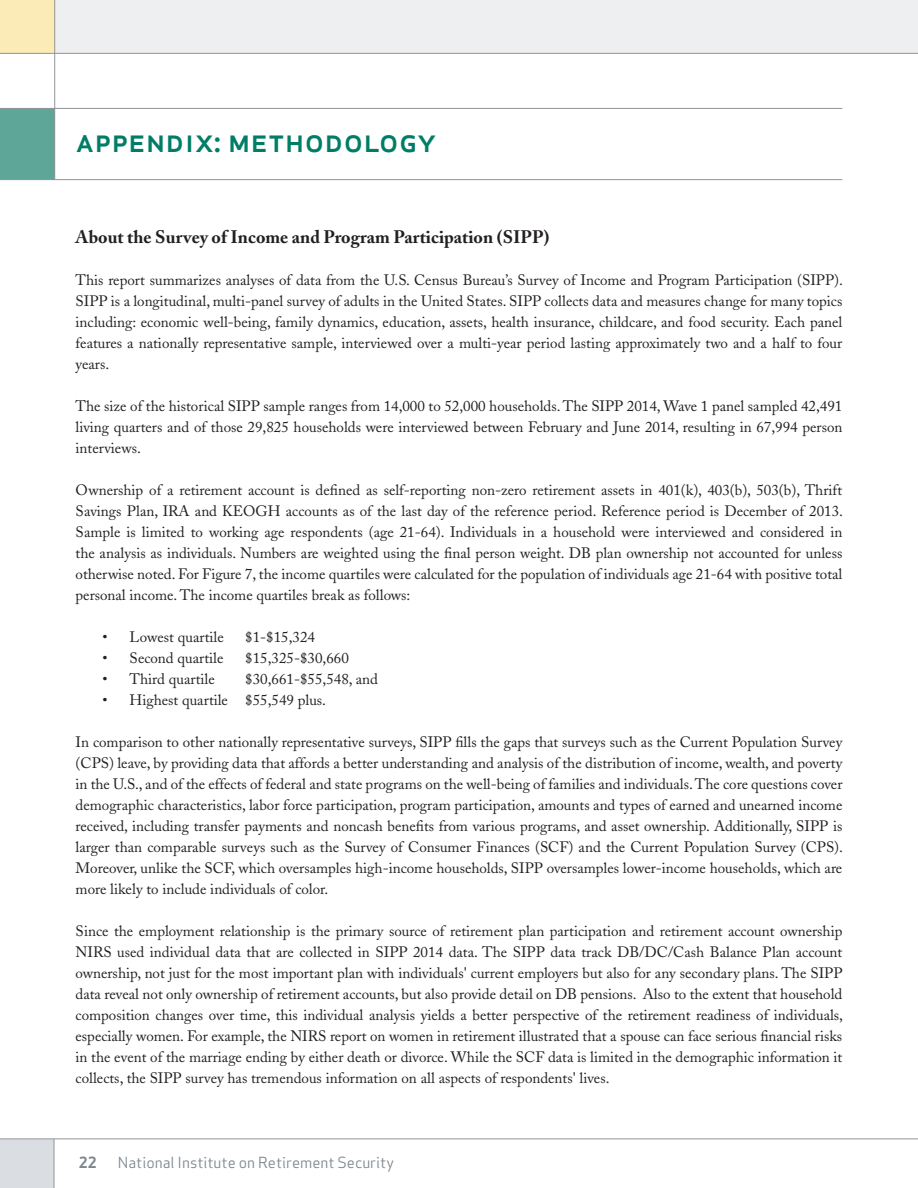
<style>
.page{position:relative;width:918px;height:1188px;background:#fff}
.page>*{position:absolute;margin:0;border:0;box-sizing:border-box;transform-origin:0 0}
.t1{font:33px "Apex Sans Medium C";color:#007d67}
.Endnote_Text{font:700 18px "Adobe Caslon";color:#231f20}
.Endnote_Text-2{font:15px/21px "Adobe Caslon";color:#231f20;text-align:justify}
.t2{font:15px "Apex Sans Book T";color:#7c868d}
.t3{font:15px "Apex Sans Bold C";color:#7c868d}
</style>
<div class="page">
<div style="left:0;top:1139px;width:54px;height:49px;background:#dadee2"></div>
<hr style="left:54px;top:1139px;width:1px;height:49px;background:#939598">
<hr style="left:0;top:1138px;width:918px;height:1px;background:#939598">
<div style="left:0;top:0;width:918px;height:53px;background:#edeff1"></div>
<div style="left:0;top:0;width:54px;height:53px;background:#fbecb7"></div>
<hr style="left:0;top:53px;width:918px;height:1px;background:#939598">
<div style="left:0;top:109px;width:55px;height:71px;background:#5da698"></div>
<hr style="left:0;top:179px;width:842px;height:1px;background:#939598">
<hr style="left:0;top:108px;width:842px;height:1px;background:#939598">
<hr style="left:54px;top:0;width:1px;height:179px;background:#939598">
<p class="t1" style="left:76px;top:118px;width:363px">appendix: methodology</p>
<p class="Endnote_Text" style="left:76px;top:226px;width:475px">About the Survey of Income and Program Participation (SIPP)</p>
<p class="Endnote_Text-2" style="left:76px;top:270px;width:769px">This report summarizes analyses of data from the U.S. Census Bureau’s Survey of Income and Program Participation (SIPP).<br>SIPP is a longitudinal, multi-panel survey of adults in the United States. SIPP collects data and measures change for many topics including: economic well-being, family dynamics, education, assets, health insurance, childcare, and food security. Each panel features a nationally representative sample, interviewed over a multi-year period lasting approximately two and a half to four years.</p>
<p class="Endnote_Text-2" style="left:76px;top:396px;width:768px">The size of the historical SIPP sample ranges from 14,000 to 52,000 households. The SIPP 2014, Wave 1 panel sampled 42,491 living quarters and of those 29,825 households were interviewed between February and June 2014, resulting in 67,994 person interviews.</p>
<p class="Endnote_Text-2" style="left:76px;top:480px;width:769px">Ownership of a retirement account is defined as self-reporting non-zero retirement assets in 401(k), 403(b), 503(b), Thrift Savings Plan, IRA and KEOGH accounts as of the last day of the reference period. Reference period is December of 2013.<br>Sample is limited to working age respondents (age 21-64). Individuals in a household were interviewed and considered in the analysis as individuals. Numbers are weighted using the final person weight. DB plan ownership not accounted for unless otherwise noted. For Figure 7, the income quartiles were calculated for the population of individuals age 21-64 with positive total personal income. The income quartiles break as follows:</p>
<p class="Endnote_Text-2" style="left:103px;top:627px;width:123px">• Lowest quartile</p>
<p class="Endnote_Text-2" style="left:245px;top:627px;width:71px">$1-$15,324</p>
<p class="Endnote_Text-2" style="left:103px;top:648px;width:122px">• Second quartile</p>
<p class="Endnote_Text-2" style="left:245px;top:648px;width:105px">$15,325-$30,660</p>
<p class="Endnote_Text-2" style="left:103px;top:669px;width:114px">• Third quartile</p>
<p class="Endnote_Text-2" style="left:245px;top:669px;width:134px">$30,661-$55,548, and</p>
<p class="Endnote_Text-2" style="left:103px;top:690px;width:225px">• Highest quartile $55,549 plus.</p>
<p class="Endnote_Text-2" style="left:76px;top:732px;width:769px">In comparison to other nationally representative surveys, SIPP fills the gaps that surveys such as the Current Population Survey (CPS) leave, by providing data that affords a better understanding and analysis of the distribution of income, wealth, and poverty in the U.S., and of the effects of federal and state programs on the well-being of families and individuals. The core questions cover demographic characteristics, labor force participation, program participation, amounts and types of earned and unearned income received, including transfer payments and noncash benefits from various programs, and asset ownership. Additionally, SIPP is larger than comparable surveys such as the Survey of Consumer Finances (SCF) and the Current Population Survey (CPS).<br>Moreover, unlike the SCF, which oversamples high-income households, SIPP oversamples lower-income households, which are more likely to include individuals of color.</p>
<p class="Endnote_Text-2" style="left:76px;top:921px;width:769px">Since the employment relationship is the primary source of retirement plan participation and retirement account ownership NIRS used individual data that are collected in SIPP 2014 data. The SIPP data track DB/DC/Cash Balance Plan account ownership, not just for the most important plan with individuals' current employers but also for any secondary plans. The SIPP data reveal not only ownership of retirement accounts, but also provide detail on DB pensions. Also to the extent that household composition changes over time, this individual analysis yields a better perspective of the retirement readiness of individuals, especially women. For example, the NIRS report on women in retirement illustrated that a spouse can face serious financial risks in the event of the marriage ending by either death or divorce. While the SCF data is limited in the demographic information it collects, the SIPP survey has tremendous information on all aspects of respondents' lives.</p>
<p class="t3" style="left:79px;top:1153px;width:19px">22</p>
<p class="t2" style="left:118px;top:1153px;width:278px">National Institute on Retirement Security</p>
</div>
